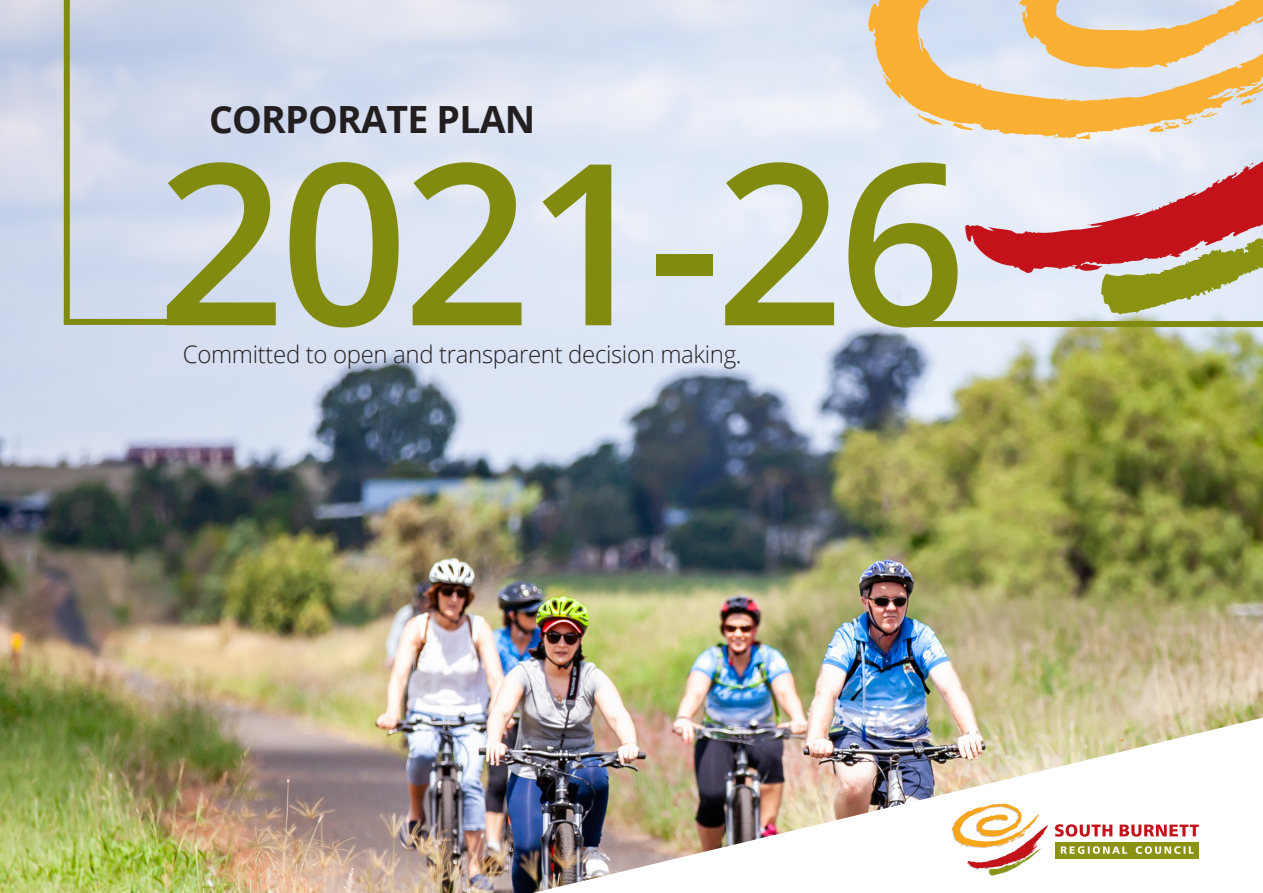
<style>
.page{position:relative;width:1263px;height:893px;background:#fff}
.page>*{position:absolute;margin:0;border:0;box-sizing:border-box;transform-origin:0 0}
.t1{font:600 225px "Open Sans";letter-spacing:-.025em;color:#818b0f}
.t2{font:700 37.5px "Open Sans";letter-spacing:-.02em;color:#231f20}
.t3{font:300 24px "Open Sans";letter-spacing:-.015em;color:#231f20}
</style>
<div class="page">
<img style="left:0;top:0;width:1263px;height:893px">
<svg style="left:866px;top:0;width:99px;height:140px;background:#eacb9a"></svg>
<svg style="left:965px;top:0;width:298px;height:273px;background:#e6c6a9"></svg>
<svg style="left:1101px;top:144px;width:162px;height:173px;background:#c89787"></svg>
<div style="left:902px;top:321px;width:361px;height:6px;background:#818b0f"></div>
<img style="left:533px;top:718px;width:730px;height:175px">
<div style="left:1055px;top:842px;width:143px;height:16px;background:#8b9412"></div>
<svg style="left:1061px;top:846px;width:133px;height:8px"></svg>
<svg style="left:1119px;top:825px;width:80px;height:12px"></svg>
<svg style="left:1055px;top:824px;width:57px;height:13px"></svg>
<svg style="left:952px;top:804px;width:96px;height:72px"></svg>
<div style="left:64px;top:319px;width:210px;height:6px;background:#818b0f"></div>
<div style="left:64px;top:0;width:6px;height:322px;background:#818b0f"></div>
<p class="t2" style="left:209px;top:93px;width:328px">CORPORATE PLAN</p>
<p class="t1" style="left:157px;top:89px;width:811px">2021-26</p>
<p class="t3" style="left:183px;top:338px;width:560px">Committed to open and transparent decision making.</p>
</div>
